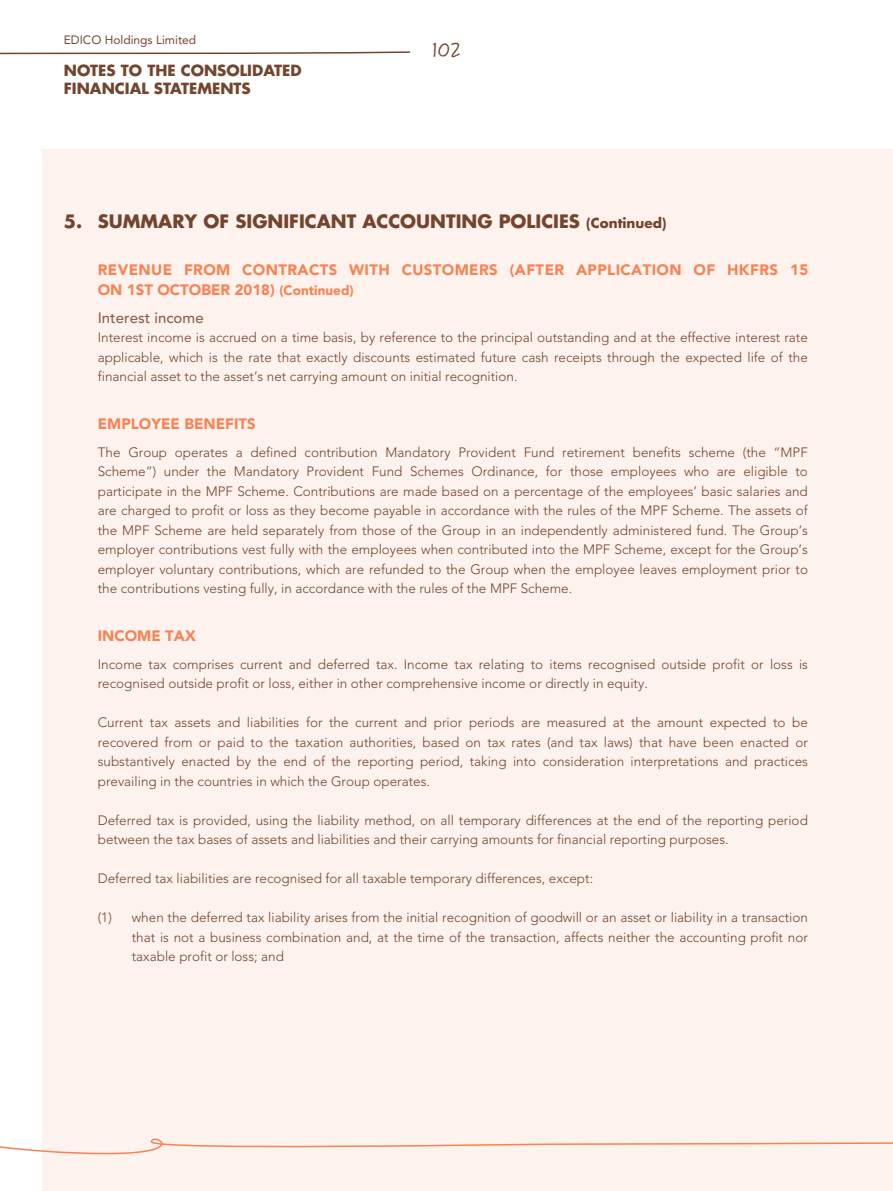
<style>
.page{position:relative;width:893px;height:1191px;background:#fff}
.page>*{position:absolute;margin:0;border:0;box-sizing:border-box;transform-origin:0 0}
.t1{font:24px "Bruno JB Std";color:#73452e}
.t2{font:700 18px "Futura Std";color:#73452e}
.t3{font:900 15px/19.5px "Avenir LT Std";letter-spacing:.025em;color:#f58353}
.t4{font:700 15px/18px "Futura Std";color:#73452e}
.t5{font:900 15px "Avenir LT Std";color:#f58353}
.t6{font:500 15px "Avenir LT Std";color:#8d614c}
.t7{font:300 13.5px/19.5px "Avenir LT Std";color:#73452e;text-align:justify}
.t8{font:12px "Avenir LT Std";color:#73452e}
.s1{font-size:13.5px}
</style>
<div class="page">
<div style="left:43px;top:149px;width:850px;height:1042px;background:#fef2ee"></div>
<svg style="left:0;top:51px;width:411px;height:4px"></svg>
<svg style="left:0;top:1104px;width:893px;height:51px"></svg>
<p class="t8" style="left:64px;top:33px;width:134px">EDICO Holdings Limited</p>
<p class="t4" style="left:64px;top:61px;width:239px">NOTES TO THE CONSOLIDATED<br>FINANCIAL STATEMENTS</p>
<h1 class="t1" style="left:431px;top:34px;width:32px">102</h1>
<h2 class="t2" style="left:64px;top:209px;width:604px">5. SUMMARY OF SIGNIFICANT ACCOUNTING POLICIES <span class="s1">(Continued)</span></h2>
<p class="t3" style="left:98px;top:260px;width:712px">REVENUE FROM CONTRACTS WITH CUSTOMERS (AFTER APPLICATION OF HKFRS 15<br>ON 1ST OCTOBER 2018) <span class="s1">(Continued)</span></p>
<p class="t6" style="left:98px;top:309px;width:107px">Interest income</p>
<p class="t7" style="left:98px;top:328px;width:712px">Interest income is accrued on a time basis, by reference to the principal outstanding and at the effective interest rate applicable, which is the rate that exactly discounts estimated future cash receipts through the expected life of the financial asset to the asset’s net carrying amount on initial recognition.</p>
<p class="t5" style="left:98px;top:414px;width:160px">EMPLOYEE BENEFITS</p>
<p class="t7" style="left:98px;top:442px;width:712px">The Group operates a defined contribution Mandatory Provident Fund retirement benefits scheme (the “MPF Scheme”) under the Mandatory Provident Fund Schemes Ordinance, for those employees who are eligible to participate in the MPF Scheme. Contributions are made based on a percentage of the employees’ basic salaries and are charged to profit or loss as they become payable in accordance with the rules of the MPF Scheme. The assets of the MPF Scheme are held separately from those of the Group in an independently administered fund. The Group’s employer contributions vest fully with the employees when contributed into the MPF Scheme, except for the Group’s employer voluntary contributions, which are refunded to the Group when the employee leaves employment prior to the contributions vesting fully, in accordance with the rules of the MPF Scheme.</p>
<p class="t5" style="left:98px;top:626px;width:100px">INCOME TAX</p>
<p class="t7" style="left:98px;top:654px;width:712px">Income tax comprises current and deferred tax. Income tax relating to items recognised outside profit or loss is recognised outside profit or loss, either in other comprehensive income or directly in equity.</p>
<p class="t7" style="left:98px;top:713px;width:712px">Current tax assets and liabilities for the current and prior periods are measured at the amount expected to be recovered from or paid to the taxation authorities, based on tax rates (and tax laws) that have been enacted or substantively enacted by the end of the reporting period, taking into consideration interpretations and practices prevailing in the countries in which the Group operates.</p>
<p class="t7" style="left:98px;top:810px;width:712px">Deferred tax is provided, using the liability method, on all temporary differences at the end of the reporting period between the tax bases of assets and liabilities and their carrying amounts for financial reporting purposes.</p>
<p class="t7" style="left:98px;top:869px;width:497px">Deferred tax liabilities are recognised for all taxable temporary differences, except:</p>
<p class="t7" style="left:132px;top:908px;width:678px;text-indent:-34px">(1) when the deferred tax liability arises from the initial recognition of goodwill or an asset or liability in a transaction that is not a business combination and, at the time of the transaction, affects neither the accounting profit nor taxable profit or loss; and</p>
</div>
